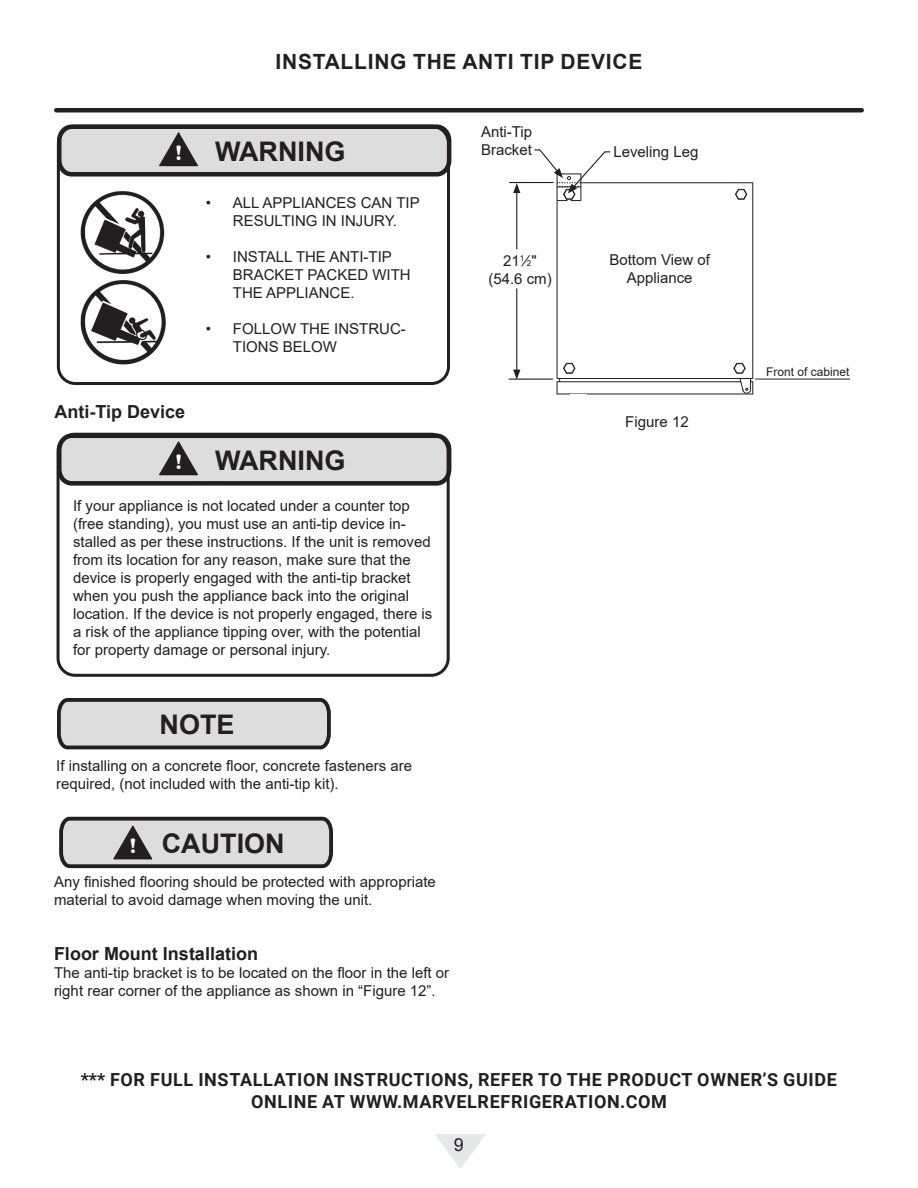
<style>
.page{position:relative;width:918px;height:1188px;background:#fff}
.page>*{position:absolute;margin:0;border:0;box-sizing:border-box;transform-origin:0 0}
.t1{font:700 27px "Arial";color:#231f20}
.HEADERS{font:700 21px "Arial";letter-spacing:.035em;color:#231f20}
.t2{font:700 18px "Roboto";letter-spacing:.035em;color:#231f20}
.body_sub_heading{font:700 18px "Arial";color:#231f20}
.t3{font:18px "Arial";color:#231f20}
.body_text{font:15px/18px "Arial";color:#231f20}
.Cross_reference_Figu{font:15px "Arial";color:#231f20}
.t4{font:12px "Arial";color:#231f20}
.s1{font-family:"Britannic";font-size:21.6px;color:#fff}
.s2{font-size:8.25px}
</style>
<div class="page">
<svg style="left:435px;top:1134px;width:51px;height:35px"></svg>
<svg style="left:735px;top:189px;width:13px;height:11px"></svg>
<hr style="left:557px;top:378px;width:196px;height:1px;background:#231f20">
<hr style="left:557px;top:183px;width:1px;height:195px;background:#231f20">
<svg style="left:729px;top:182px;width:23px;height:1px"></svg>
<hr style="left:752px;top:182px;width:1px;height:197px;background:#231f20">
<hr style="left:580px;top:182px;width:149px;height:1px;background:#231f20">
<svg style="left:557px;top:363px;width:19px;height:31px"></svg>
<hr style="left:557px;top:394px;width:196px;height:1px;background:#231f20">
<hr style="left:557px;top:381px;width:184px;height:1px;background:#231f20">
<svg style="left:733px;top:363px;width:20px;height:31px"></svg>
<hr style="left:509px;top:379px;width:44px;height:1px;background:#231f20">
<hr style="left:509px;top:182px;width:45px;height:1px;background:#231f20">
<hr style="left:516px;top:288px;width:1px;height:84px;background:#231f20">
<svg style="left:513px;top:370px;width:7px;height:10px"></svg>
<hr style="left:516px;top:191px;width:1px;height:58px;background:#231f20">
<svg style="left:513px;top:183px;width:7px;height:10px"></svg>
<hr style="left:755px;top:379px;width:95px;height:1px;background:#231f20">
<svg style="left:535px;top:149px;width:75px;height:52px"></svg>
<div style="left:570px;top:394px;width:17px;height:18px;background:#fff"></div>
<hr style="left:56px;top:108px;width:806px;height:4px;background:#231f20">
<img style="left:80px;top:191px;width:86px;height:174px">
<svg style="left:56px;top:124px;width:396px;height:55px;background:#c5c4c4"></svg>
<div style="left:57px;top:125px;width:393px;height:260px;border:3px solid #231f20;border-radius:17px"></div>
<svg style="left:59px;top:816px;width:274px;height:53px;background:#b7b6b6"></svg>
<svg style="left:57px;top:698px;width:274px;height:52px;background:#bfbebe"></svg>
<svg style="left:56px;top:432px;width:396px;height:56px;background:#c3c2c2"></svg>
<div style="left:57px;top:433px;width:393px;height:244px;border:3px solid #231f20;border-radius:17px"></div>
<p class="HEADERS" style="left:276px;top:47px;width:368px">INSTALLING THE ANTI TIP DEVICE</p>
<p class="t1" style="left:175px;top:134px;width:172px"><span class="s1">!</span> WARNING</p>
<p class="body_text" style="left:206px;top:194px;width:215px;text-align:center">• ALL APPLIANCES CAN TIP<br>RESULTING IN INJURY.</p>
<p class="body_text" style="left:233px;top:248px;width:179px;text-indent:-27px">• INSTALL THE ANTI-TIP<br>BRACKET PACKED WITH<br>THE APPLIANCE.</p>
<p class="body_text" style="left:233px;top:320px;width:175px;text-indent:-27px">• FOLLOW THE INSTRUC-<br>TIONS BELOW</p>
<p class="body_sub_heading" style="left:54px;top:399px;width:132px">Anti-Tip Device</p>
<p class="t1" style="left:175px;top:443px;width:172px"><span class="s1">!</span> WARNING</p>
<p class="body_text" style="left:73px;top:497px;width:361px">If your appliance is not located under a counter top (free standing), you must use an anti-tip device in&shy;stalled as per these instructions. If the unit is removed from its location for any reason, make sure that the device is properly engaged with the anti-tip bracket when you push the appliance back into the original location. If the device is not properly engaged, there is a risk of the appliance tipping over, with the potential for property damage or personal injury.</p>
<p class="t1" style="left:160px;top:707px;width:77px">NOTE</p>
<p class="body_text" style="left:56px;top:757px;width:358px">If installing on a concrete floor, concrete fasteners are required, (not included with the anti-tip kit).</p>
<p class="t1" style="left:129px;top:826px;width:157px"><span class="s1">!</span> CAUTION</p>
<p class="body_text" style="left:54px;top:873px;width:383px">Any finished flooring should be protected with appropriate material to avoid damage when moving the unit.</p>
<p class="body_sub_heading" style="left:54px;top:941px;width:206px">Floor Mount Installation</p>
<p class="body_text" style="left:54px;top:964px;width:397px">The anti-tip bracket is to be located on the floor in the left or right rear corner of the appliance as shown in “Figure 12”.</p>
<p class="body_text" style="left:481px;top:122px;width:53px">Anti-Tip</p>
<p class="body_text" style="left:481px;top:140px;width:52px">Bracket</p>
<p class="body_text" style="left:613px;top:142px;width:87px">Leveling Leg</p>
<p class="body_text" style="left:503px;top:251px;width:35px">21<sup>1</sup>⁄<span class="s2">2</span>"</p>
<p class="body_text" style="left:488px;top:269px;width:65px">(54.6 cm)</p>
<p class="body_text" style="left:609px;top:250px;width:102px">Bottom View of</p>
<p class="body_text" style="left:627px;top:268px;width:67px">Appliance</p>
<p class="Cross_reference_Figu" style="left:625px;top:411px;width:65px">Figure 12</p>
<p class="t4" style="left:766px;top:364px;width:85px">Front of cabinet</p>
<p class="t2" style="left:81px;top:1067px;width:758px">*** FOR FULL INSTALLATION INSTRUCTIONS, REFER TO THE PRODUCT OWNER’S GUIDE</p>
<p class="t2" style="left:251px;top:1089px;width:417px">ONLINE AT WWW.MARVELREFRIGERATION.COM</p>
<p class="t3" style="left:454px;top:1133px;width:12px">9</p>
</div>
